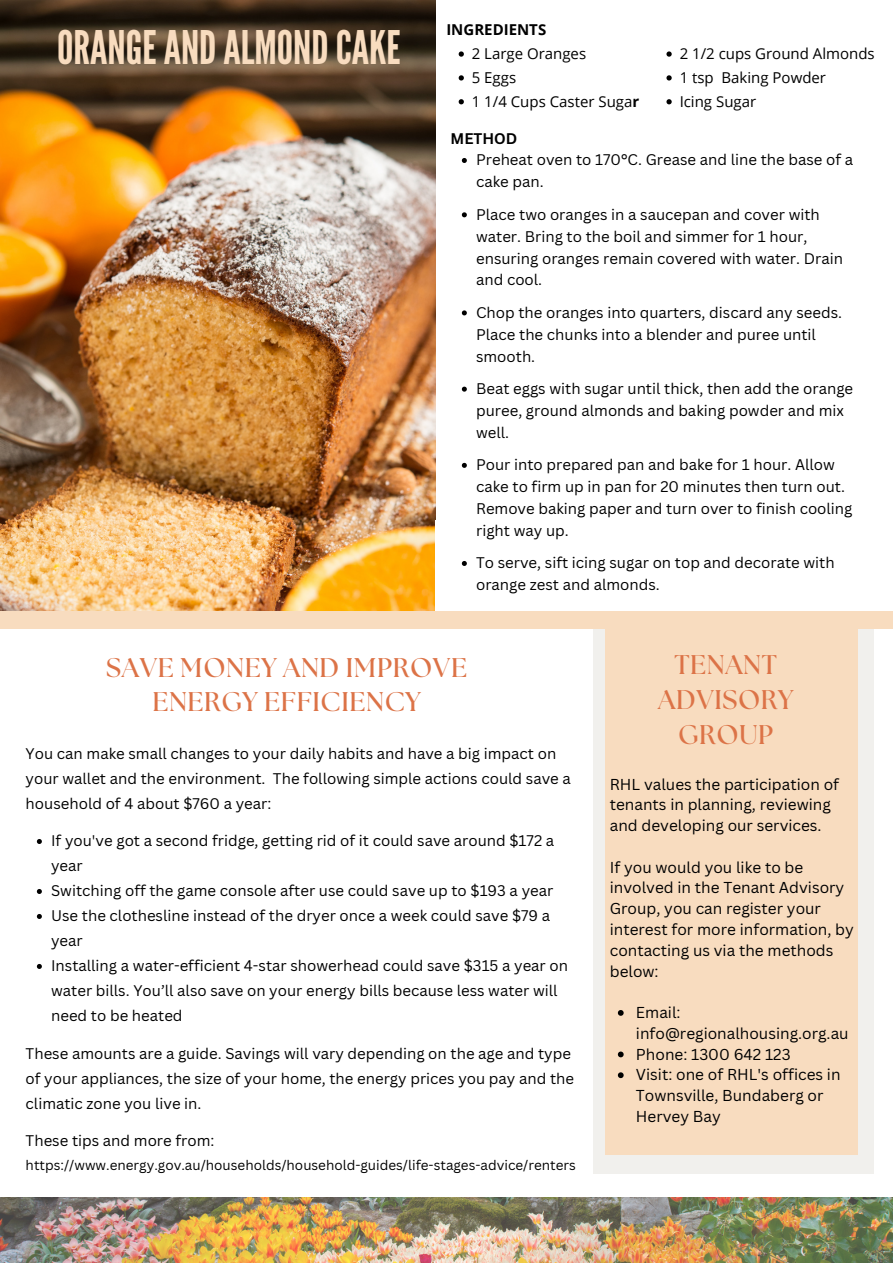
<style>
.page{position:relative;width:893px;height:1264px;background:#fff}
.page>*{position:absolute;margin:0;border:0;box-sizing:border-box;transform-origin:0 0}
.t1{font:46.2px "League Gothic";color:#f8dcbf}
.t2{font:700 27px/34.8px "The Seasons";letter-spacing:.02em;color:#dc7347;text-align:center}
.t3{font:15.45px/20.7px "Canva Sans";color:#000}
.t4{font:15px/21.9px "Canva Sans";color:#000}
.t5{font:15px "Open Sans";color:#000}
.t6{font:700 15px "Open Sans";color:#000}
.t7{font:700 15px "Canva Sans";color:#000}
.t8{font:13.5px "Canva Sans";color:#000}
.s1{font-weight:700}
</style>
<div class="page">
<div style="left:593px;top:628px;width:280px;height:545px;background:#f0efeb"></div>
<div style="left:605px;top:620px;width:252px;height:534px;background:#f8dcbf"></div>
<div style="left:0;top:604px;width:892px;height:24px;background:#f8dcbf"></div>
<img style="left:0;top:0;width:435px;height:610px">
<div style="left:435px;top:520px;width:457px;height:90px;background:#fff"></div>
<img style="left:0;top:1197px;width:892px;height:65px">
<svg style="left:458px;top:51px;width:6px;height:6px"></svg>
<svg style="left:458px;top:75px;width:6px;height:5px"></svg>
<svg style="left:458px;top:99px;width:6px;height:5px"></svg>
<svg style="left:462px;top:158px;width:5px;height:5px"></svg>
<svg style="left:462px;top:212px;width:5px;height:5px"></svg>
<svg style="left:462px;top:310px;width:5px;height:5px"></svg>
<svg style="left:462px;top:386px;width:5px;height:5px"></svg>
<svg style="left:462px;top:463px;width:5px;height:5px"></svg>
<svg style="left:462px;top:561px;width:5px;height:5px"></svg>
<svg style="left:666px;top:51px;width:5px;height:6px"></svg>
<svg style="left:666px;top:75px;width:5px;height:5px"></svg>
<svg style="left:666px;top:99px;width:5px;height:5px"></svg>
<svg style="left:37px;top:839px;width:5px;height:5px"></svg>
<svg style="left:37px;top:889px;width:5px;height:5px"></svg>
<svg style="left:37px;top:914px;width:5px;height:5px"></svg>
<svg style="left:37px;top:964px;width:5px;height:4px"></svg>
<svg style="left:617px;top:1010px;width:6px;height:5px"></svg>
<svg style="left:617px;top:1051px;width:6px;height:6px"></svg>
<svg style="left:617px;top:1072px;width:6px;height:6px"></svg>
<p class="t1" style="left:57px;top:21px;width:345px">ORANGEANDALMONDCAKE</p>
<p class="t6" style="left:446px;top:19px;width:101px">INGREDIENTS</p>
<p class="t5" style="left:472px;top:43px;width:116px">2 Large Oranges</p>
<p class="t5" style="left:472px;top:67px;width:46px">5 Eggs</p>
<p class="t5" style="left:472px;top:91px;width:169px">1 1/4 Cups Caster Suga<span class="s1">r</span></p>
<p class="t5" style="left:679px;top:43px;width:196px">2 1/2 cups Ground Almonds</p>
<p class="t5" style="left:679px;top:67px;width:148px">1 tsp Baking Powder</p>
<p class="t5" style="left:679px;top:91px;width:78px">Icing Sugar</p>
<p class="t7" style="left:450px;top:128px;width:68px">METHOD</p>
<p class="t4" style="left:476px;top:149px;width:378px">Preheat oven to 170°C. Grease and line the base of a cake pan.</p>
<p class="t4" style="left:476px;top:203px;width:368px">Place two oranges in a saucepan and cover with water. Bring to the boil and simmer for 1 hour, ensuring oranges remain covered with water. Drain and cool.</p>
<p class="t4" style="left:476px;top:301px;width:367px">Chop the oranges into quarters, discard any seeds.<br>Place the chunks into a blender and puree until smooth.</p>
<p class="t4" style="left:476px;top:377px;width:378px">Beat eggs with sugar until thick, then add the orange puree, ground almonds and baking powder and mix well.</p>
<p class="t4" style="left:476px;top:453px;width:378px">Pour into prepared pan and bake for 1 hour. Allow cake to firm up in pan for 20 minutes then turn out.<br>Remove baking paper and turn over to finish cooling right way up.</p>
<p class="t4" style="left:476px;top:551px;width:360px">To serve, sift icing sugar on top and decorate with orange zest and almonds.</p>
<p class="t2" style="left:106px;top:651px;width:362px">SAVE MONEY AND IMPROVE<br>ENERGY EFFICIENCY</p>
<p class="t4" style="left:26px;top:740px;width:546px;line-height:25px">You can make small changes to your daily habits and have a big impact on your wallet and the environment. The following simple actions could save a household of 4 about $760 a year:</p>
<p class="t4" style="left:51px;top:828px;width:504px;line-height:25px">If you've got a second fridge, getting rid of it could save around $172 a year</p>
<p class="t4" style="left:51px;top:879px;width:503px">Switching off the game console after use could save up to $193 a year</p>
<p class="t4" style="left:51px;top:903px;width:500px;line-height:25px">Use the clothesline instead of the dryer once a week could save $79 a year</p>
<p class="t4" style="left:51px;top:953px;width:518px;line-height:25px">Installing a water-efficient 4-star showerhead could save $315 a year on water bills. You’ll also save on your energy bills because less water will need to be heated</p>
<p class="t4" style="left:26px;top:1040px;width:550px;line-height:25px">These amounts are a guide. Savings will vary depending on the age and type of your appliances, the size of your home, the energy prices you pay and the climatic zone you live in.</p>
<p class="t4" style="left:26px;top:1129px;width:190px">These tips and more from:</p>
<p class="t8" style="left:26px;top:1155px;width:551px">https://www.energy.gov.au/households/household-guides/life-stages-advice/renters</p>
<p class="t2" style="left:658px;top:648px;width:137px">TENANT<br>ADVISORY<br>GROUP</p>
<p class="t3" style="left:609px;top:773px;width:231px">RHL values the participation of tenants in planning, reviewing and developing our services.</p>
<p class="t3" style="left:609px;top:856px;width:245px">If you would you like to be involved in the Tenant Advisory<br>Group, you can register your interest for more information, by contacting us via the methods below:</p>
<p class="t3" style="left:636px;top:1001px;width:214px">Email: info@regionalhousing.org.au</p>
<p class="t3" style="left:636px;top:1043px;width:156px">Phone: 1300 642 123</p>
<p class="t3" style="left:636px;top:1064px;width:206px">Visit: one of RHL's offices in<br>Townsville, Bundaberg or<br>Hervey Bay</p>
</div>
